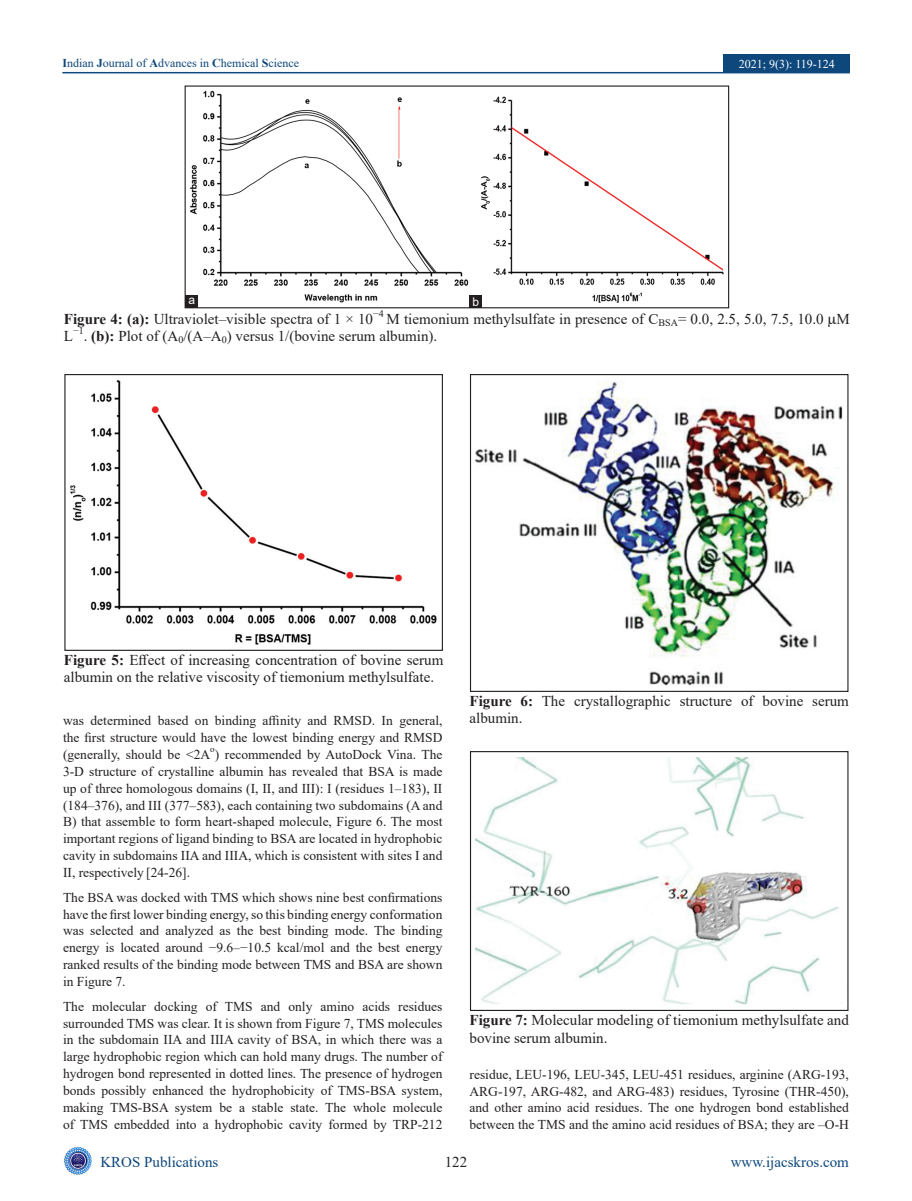
<style>
.page{position:relative;width:912px;height:1201px;background:#fff}
.page>*{position:absolute;margin:0;border:0;box-sizing:border-box;transform-origin:0 0}
.FGC{font:15px/17.2px "Times New Roman";color:#231f20}
.t1{font:15px "Times New Roman";color:#0d477c}
.TX{font:13.5px/17px "Times New Roman";color:#231f20;text-align:justify}
.t2{font:12px "Times New Roman";color:#0d477c}
.t3{font:12px "Times New Roman";color:#fff}
.LABEL{font:12px "Arial";color:#fff}
.FGC-2{font:10.05px "Times New Roman";color:#231f20}
.TX-2{font:9px "Times New Roman";color:#231f20}
.s1{font-weight:700}
</style>
<div class="page">
<hr style="left:62px;top:72px;width:787px;height:1px;background:#0d477c">
<div style="left:723px;top:55px;width:126px;height:17px;background:#0d477c"></div>
<img style="left:64px;top:1146px;width:28px;height:28px">
<img style="left:475px;top:757px;width:364px;height:248px">
<div style="left:470px;top:751px;width:378px;height:260px;border:1px solid #231f20"></div>
<img style="left:190px;top:90px;width:534px;height:213px">
<div style="left:184px;top:86px;width:545px;height:222px;border:1px solid #231f20"></div>
<img style="left:70px;top:380px;width:367px;height:265px">
<div style="left:64px;top:374px;width:379px;height:277px;border:1px solid #231f20"></div>
<img style="left:475px;top:381px;width:368px;height:305px">
<div style="left:470px;top:374px;width:378px;height:318px;border:1px solid #231f20"></div>
<div style="left:469px;top:295px;width:13px;height:13px;background:#231f20"></div>
<div style="left:185px;top:295px;width:13px;height:13px;background:#231f20"></div>
<p class="t2" style="left:62px;top:55px;width:238px"><span class="s1">I</span>ndian <span class="s1">J</span>ournal of <span class="s1">A</span>dvances in <span class="s1">C</span>hemical <span class="s1">S</span>cience</p>
<p class="t3" style="left:738px;top:55px;width:98px">2021; 9(3): 119-124</p>
<p class="LABEL" style="left:188px;top:292px;width:8px">a</p>
<p class="LABEL" style="left:472px;top:293px;width:8px">b</p>
<p class="FGC" style="left:64px;top:310px;width:311px"><span class="s1">Figure 4: (a):</span> Ultraviolet–visible spectra of 1 × 10</p>
<p class="FGC-2" style="left:373px;top:306px;width:12px">−4</p>
<p class="FGC" style="left:386px;top:310px;width:464px">M tiemonium methylsulfate in presence of C<sub>BSA</sub>= 0.0, 2.5, 5.0, 7.5, 10.0 M</p>
<p class="FGC" style="left:64px;top:327px;width:11px">L</p>
<p class="FGC-2" style="left:73px;top:323px;width:12px">−1</p>
<p class="FGC" style="left:84px;top:327px;width:355px">. <span class="s1">(b):</span> Plot of (A<sub>0</sub>/(A–A<sub>0</sub>) versus 1/(bovine serum albumin).</p>
<p class="FGC" style="left:64px;top:651px;width:381px"><span class="s1">Figure 5:</span> Effect of increasing concentration of bovine serum albumin on the relative viscosity of tiemonium methylsulfate.</p>
<p class="TX" style="left:63px;top:711px;width:381px">was determined based on binding affinity and RMSD. In general, the first structure would have the lowest binding energy and RMSD (generally, should be &lt;2A ) recommended by AutoDock Vina. The</p>
<p class="TX-2" style="left:210px;top:743px;width:6px">o</p>
<p class="TX" style="left:63px;top:762px;width:381px">3-D structure of crystalline albumin has revealed that BSA is made up of three homologous domains (I, II, and III): I (residues 1–183), II (184–376), and III (377–583), each containing two subdomains (A and B) that assemble to form heart-shaped molecule, Figure 6. The most important regions of ligand binding to BSA are located in hydrophobic cavity in subdomains IIA and IIIA, which is consistent with sites I and II, respectively [24-26].</p>
<p class="TX" style="left:63px;top:888px;width:381px">The BSA was docked with TMS which shows nine best confirmations have the first lower binding energy, so this binding energy conformation was selected and analyzed as the best binding mode. The binding energy is located around −9.6–−10.5 kcal/mol and the best energy ranked results of the binding mode between TMS and BSA are shown in Figure 7.</p>
<p class="TX" style="left:63px;top:997px;width:381px">The molecular docking of TMS and only amino acids residues surrounded TMS was clear. It is shown from Figure 7, TMS molecules in the subdomain IIA and IIIA cavity of BSA, in which there was a large hydrophobic region which can hold many drugs. The number of hydrogen bond represented in dotted lines. The presence of hydrogen bonds possibly enhanced the hydrophobicity of TMS-BSA system, making TMS-BSA system be a stable state. The whole molecule of TMS embedded into a hydrophobic cavity formed by TRP-212</p>
<p class="FGC" style="left:469px;top:692px;width:381px"><span class="s1">Figure 6:</span> The crystallographic structure of bovine serum albumin.</p>
<p class="FGC" style="left:469px;top:1011px;width:381px"><span class="s1">Figure 7:</span> Molecular modeling of tiemonium methylsulfate and bovine serum albumin.</p>
<p class="TX" style="left:469px;top:1066px;width:381px;line-height:16.5px">residue, LEU-196, LEU-345, LEU-451 residues, arginine (ARG-193, ARG-197, ARG-482, and ARG-483) residues, Tyrosine (THR-450), and other amino acid residues. The one hydrogen bond established between the TMS and the amino acid residues of BSA; they are –O-H</p>
<p class="t1" style="left:100px;top:1151px;width:119px">KROS Publications</p>
<p class="FGC" style="left:444px;top:1153px;width:24px">122</p>
<p class="t1" style="left:730px;top:1151px;width:120px">www.ijacskros.com</p>
</div>
